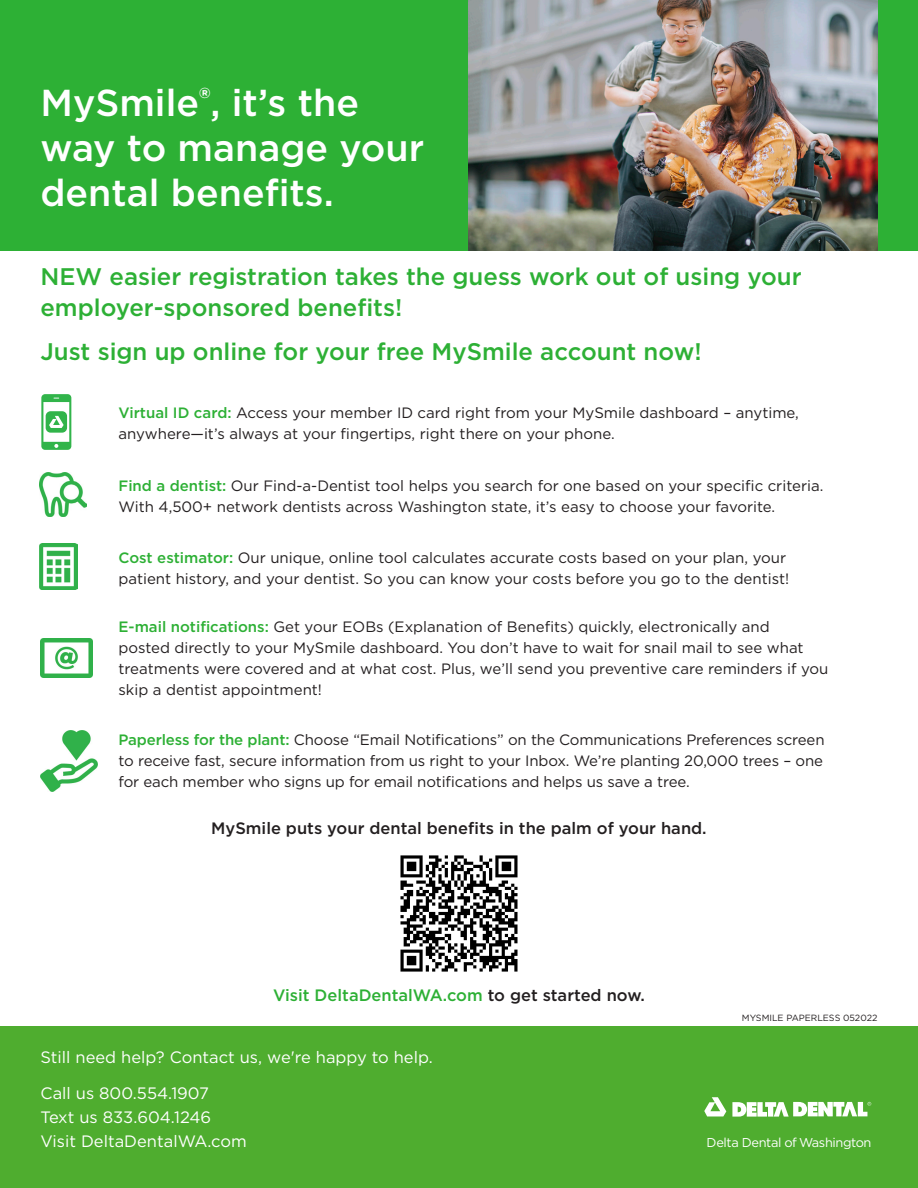
<style>
.page{position:relative;width:918px;height:1188px;background:#fff}
.page>*{position:absolute;margin:0;border:0;box-sizing:border-box;transform-origin:0 0}
.Subtitle{font:500 37.5px/45px "Gotham";color:#fff}
.Header{font:500 24px/31.5px "Gotham";color:#2db035}
.t1{font:16.5px/36px "Gotham";color:#fff}
.Body{font:500 16.5px "Gotham";color:#231f20}
.Body-2{font:500 16.5px "Gotham";color:#2db035}
.Body-3{font:15px/21px "Gotham";color:#231f20}
.t2{font:12.9px "Gotham";letter-spacing:-.03em;color:#fff}
.t3{font:9px "Gotham";color:#231f20}
.s1{font-weight:500;color:#2db035}
.s2{color:#231f20}
</style>
<div class="page">
<div style="left:0;top:1026px;width:918px;height:162px;background:#4fad2f"></div>
<svg style="left:704px;top:1097px;width:22px;height:19px"></svg>
<svg style="left:732px;top:1102px;width:139px;height:15px"></svg>
<div style="left:0;top:0;width:918px;height:250px;background:#2db035"></div>
<img style="left:468px;top:0;width:410px;height:250px">
<img style="left:39px;top:472px;width:47px;height:44px">
<img style="left:40px;top:543px;width:38px;height:46px">
<img style="left:41px;top:638px;width:51px;height:40px">
<img style="left:40px;top:730px;width:58px;height:62px">
<svg style="left:41px;top:394px;width:30px;height:56px"></svg>
<img style="left:400px;top:855px;width:118px;height:117px">
<p class="Subtitle" style="left:40px;top:80px;width:385px">MySmile<sup>®</sup>, it’s the way to manage your dental benefits.</p>
<p class="Header" style="left:40px;top:260px;width:763px">NEW easier registration takes the guess work out of using your employer-sponsored benefits!</p>
<p class="Header" style="left:40px;top:335px;width:663px">Just sign up online for your free MySmile account now!</p>
<p class="Body-3" style="left:118px;top:401px;width:682px"><span class="s1">Virtual ID card:</span> Access your member ID card right from your MySmile dashboard – anytime, anywhere—it’s always at your fingertips, right there on your phone.</p>
<p class="Body-3" style="left:118px;top:475px;width:706px"><span class="s1">Find a dentist:</span> Our Find-a-Dentist tool helps you search for one based on your specific criteria.<br>With 4,500+ network dentists across Washington state, it’s easy to choose your favorite.</p>
<p class="Body-3" style="left:118px;top:546px;width:672px"><span class="s1">Cost estimator:</span> Our unique, online tool calculates accurate costs based on your plan, your patient history, and your dentist. So you can know your costs before you go to the dentist!</p>
<p class="Body-3" style="left:118px;top:616px;width:711px"><span class="s1">E-mail notifications:</span> Get your EOBs (Explanation of Benefits) quickly, electronically and<br>posted directly to your MySmile dashboard. You don’t have to wait for snail mail to see what treatments were covered and at what cost. Plus, we’ll send you preventive care reminders if you skip a dentist appointment!</p>
<p class="Body-3" style="left:118px;top:729px;width:708px;text-align:justify"><span class="s1">Paperless for the plant:</span> Choose “Email Notifications” on the Communications Preferences screen to receive fast, secure information from us right to your Inbox. We’re planting 20,000 trees – one for each member who signs up for email notifications and helps us save a tree.</p>
<p class="Body" style="left:211px;top:817px;width:497px">MySmile puts your dental benefits in the palm of your hand.</p>
<p class="Body-2" style="left:273px;top:985px;width:373px">Visit DeltaDentalWA.com <span class="s2">to get started now.</span></p>
<p class="t1" style="left:40px;top:1039px;width:394px">Still need help? Contact us, we're happy to help.<br>Call us 800.554.1907</p>
<p class="t1" style="left:40px;top:1105px;width:208px;line-height:24px">Text us 833.604.1246<br>Visit DeltaDentalWA.com</p>
<p class="t3" style="left:742px;top:1012px;width:137px">MYSMILE PAPERLESS 052022</p>
<p class="t2" style="left:707px;top:1134px;width:166px">Delta Dental of Washington</p>
</div>
